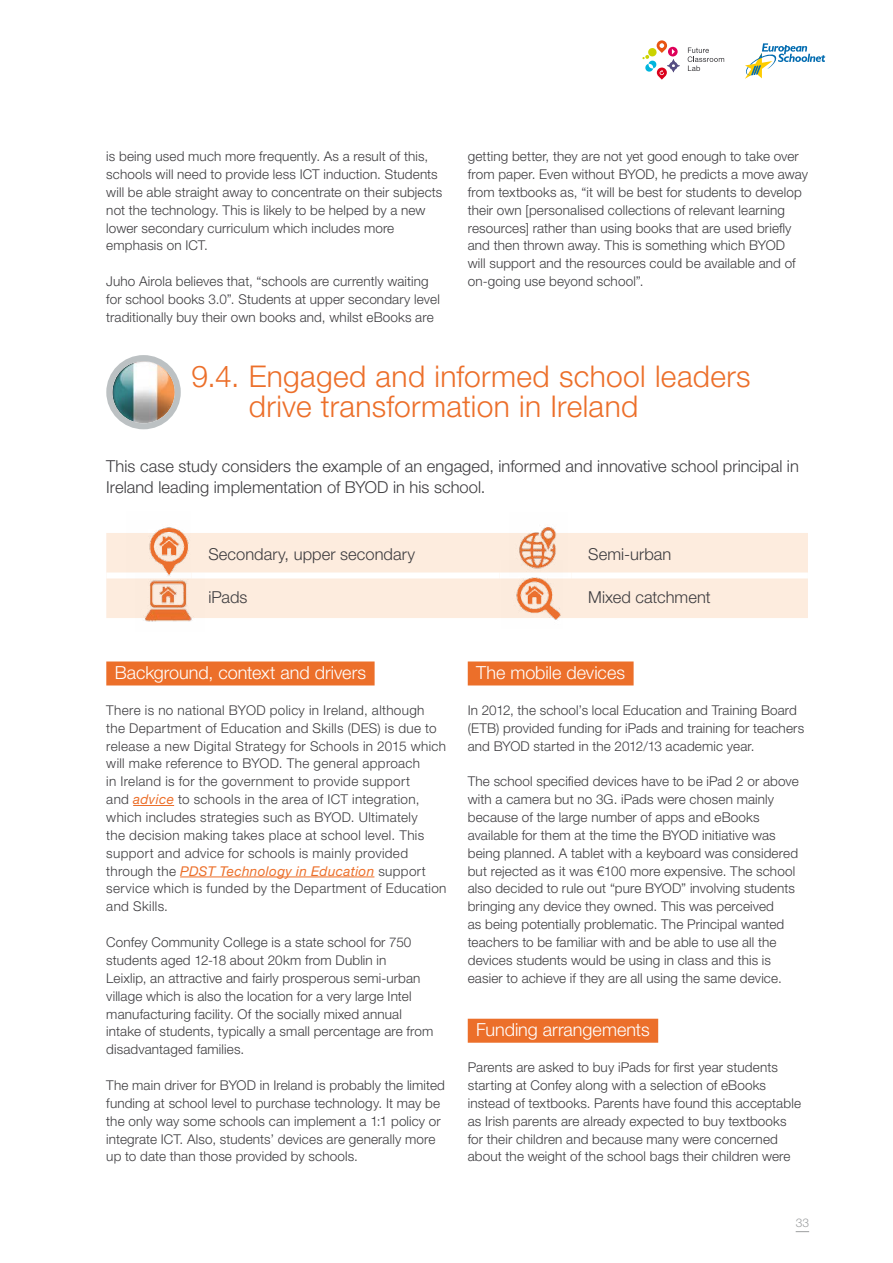
<style>
.page{position:relative;width:893px;height:1263px;background:#fff}
.page>*{position:absolute;margin:0;border:0;box-sizing:border-box;transform-origin:0 0}
.t1{font:300 30px/30px "Helvetica Neue LT Pro";letter-spacing:.01em;color:#ec6f2a}
.t2{font:300 18px "Helvetica Neue LT Pro";color:#fff}
.t3{font:300 16.5px/21px "Helvetica Neue LT Pro";color:#3e3d40}
.t4{font:300 13.5px/17.9px "Helvetica Neue LT Pro";letter-spacing:.01em;color:#3e3d40}
.t5{font:300 12px "Helvetica Neue LT Pro";color:#9c9e9f}
.s1{font-weight:400;font-style:italic;color:#ec6f2a}
</style>
<div class="page">
<svg style="left:796px;top:1231px;width:13px;height:1px"></svg>
<svg style="left:688px;top:47px;width:36px;height:24px"></svg>
<svg style="left:642px;top:40px;width:38px;height:40px"></svg>
<svg style="left:745px;top:43px;width:80px;height:36px"></svg>
<div style="left:106px;top:533px;width:702px;height:85px;background:#fdecde"></div>
<div style="left:106px;top:572px;width:85px;height:6px;background:#fff"></div>
<div style="left:191px;top:572px;width:309px;height:6px;background:#fff"></div>
<div style="left:500px;top:572px;width:71px;height:6px;background:#fff"></div>
<div style="left:571px;top:572px;width:237px;height:6px;background:#fff"></div>
<div style="left:106px;top:661px;width:269px;height:24px;background:#ec6f2a"></div>
<hr style="left:133px;top:805px;width:41px;height:1px;background:#ec6f2a">
<hr style="left:180px;top:876px;width:194px;height:1px;background:#ec6f2a">
<div style="left:468px;top:661px;width:166px;height:24px;background:#ec6f2a"></div>
<div style="left:468px;top:1019px;width:190px;height:24px;background:#ec6f2a"></div>
<img style="left:126px;top:527px;width:64px;height:46px">
<img style="left:135px;top:573px;width:70px;height:49px">
<img style="left:510px;top:527px;width:57px;height:46px">
<img style="left:502px;top:561px;width:60px;height:59px">
<div style="left:109px;top:358px;width:69px;height:68px;background:#bcc1c3;border-radius:50%"></div>
<img style="left:112px;top:361px;width:63px;height:62px;border-radius:31px">
<div style="left:106px;top:355px;width:75px;height:74px;border:6px solid #bcc1c3;border-radius:50%"></div>
<p class="t4" style="left:106px;top:147px;width:338px">is being used much more frequently. As a result of this, schools will need to provide less ICT induction. Students will be able straight away to concentrate on their subjects not the technology. This is likely to be helped by a new lower secondary curriculum which includes more emphasis on ICT.</p>
<p class="t4" style="left:106px;top:272px;width:335px">Juho Airola believes that, “schools are currently waiting for school books 3.0”. Students at upper secondary level traditionally buy their own books and, whilst eBooks are</p>
<p class="t4" style="left:468px;top:147px;width:342px">getting better, they are not yet good enough to take over from paper. Even without BYOD, he predicts a move away from textbooks as, “it will be best for students to develop their own [personalised collections of relevant learning resources] rather than using books that are used briefly and then thrown away. This is something which BYOD<br>will support and the resources could be available and of on-going use beyond school”.</p>
<h1 class="t1" style="left:249px;top:361px;width:503px;text-indent:-58px">9.4. Engaged and informed school leaders drive transformation in Ireland</h1>
<p class="t3" style="left:106px;top:455px;width:694px">This case study considers the example of an engaged, informed and innovative school principal in<br>Ireland leading implementation of BYOD in his school.</p>
<p class="t3" style="left:208px;top:543px;width:208px">Secondary, upper secondary</p>
<p class="t3" style="left:588px;top:543px;width:85px">Semi-urban</p>
<p class="t3" style="left:208px;top:586px;width:41px">iPads</p>
<p class="t3" style="left:588px;top:586px;width:124px">Mixed catchment</p>
<h2 class="t2" style="left:115px;top:662px;width:253px">Background, context and drivers</h2>
<p class="t4" style="left:106px;top:701px;width:342px">There is no national BYOD policy in Ireland, although the Department of Education and Skills (DES) is due to release a new Digital Strategy for Schools in 2015 which will make reference to BYOD. The general approach<br>in Ireland is for the government to provide support<br>and <span class="s1">advice</span> to schools in the area of ICT integration, which includes strategies such as BYOD. Ultimately<br>the decision making takes place at school level. This support and advice for schools is mainly provided through the <span class="s1">PDST Technology in Education</span> support service which is funded by the Department of Education and Skills.</p>
<p class="t4" style="left:106px;top:933px;width:329px">Confey Community College is a state school for 750 students aged 12-18 about 20km from Dublin in<br>Leixlip, an attractive and fairly prosperous semi-urban village which is also the location for a very large Intel manufacturing facility. Of the socially mixed annual intake of students, typically a small percentage are from disadvantaged families.</p>
<p class="t4" style="left:106px;top:1076px;width:340px">The main driver for BYOD in Ireland is probably the limited funding at school level to purchase technology. It may be the only way some schools can implement a 1:1 policy or integrate ICT. Also, students’ devices are generally more up to date than those provided by schools.</p>
<h2 class="t2" style="left:476px;top:662px;width:150px">The mobile devices</h2>
<p class="t4" style="left:468px;top:701px;width:338px">In 2012, the school’s local Education and Training Board (ETB) provided funding for iPads and training for teachers and BYOD started in the 2012/13 academic year.</p>
<p class="t4" style="left:468px;top:772px;width:332px">The school specified devices have to be iPad 2 or above with a camera but no 3G. iPads were chosen mainly because of the large number of apps and eBooks available for them at the time the BYOD initiative was being planned. A tablet with a keyboard was considered but rejected as it was €100 more expensive. The school also decided to rule out “pure BYOD” involving students bringing any device they owned. This was perceived<br>as being potentially problematic. The Principal wanted teachers to be familiar with and be able to use all the devices students would be using in class and this is easier to achieve if they are all using the same device.</p>
<h2 class="t2" style="left:476px;top:1019px;width:175px">Funding arrangements</h2>
<p class="t4" style="left:468px;top:1058px;width:335px">Parents are asked to buy iPads for first year students starting at Confey along with a selection of eBooks instead of textbooks. Parents have found this acceptable as Irish parents are already expected to buy textbooks for their children and because many were concerned about the weight of the school bags their children were</p>
<p class="t5" style="left:796px;top:1215px;width:15px">33</p>
</div>
